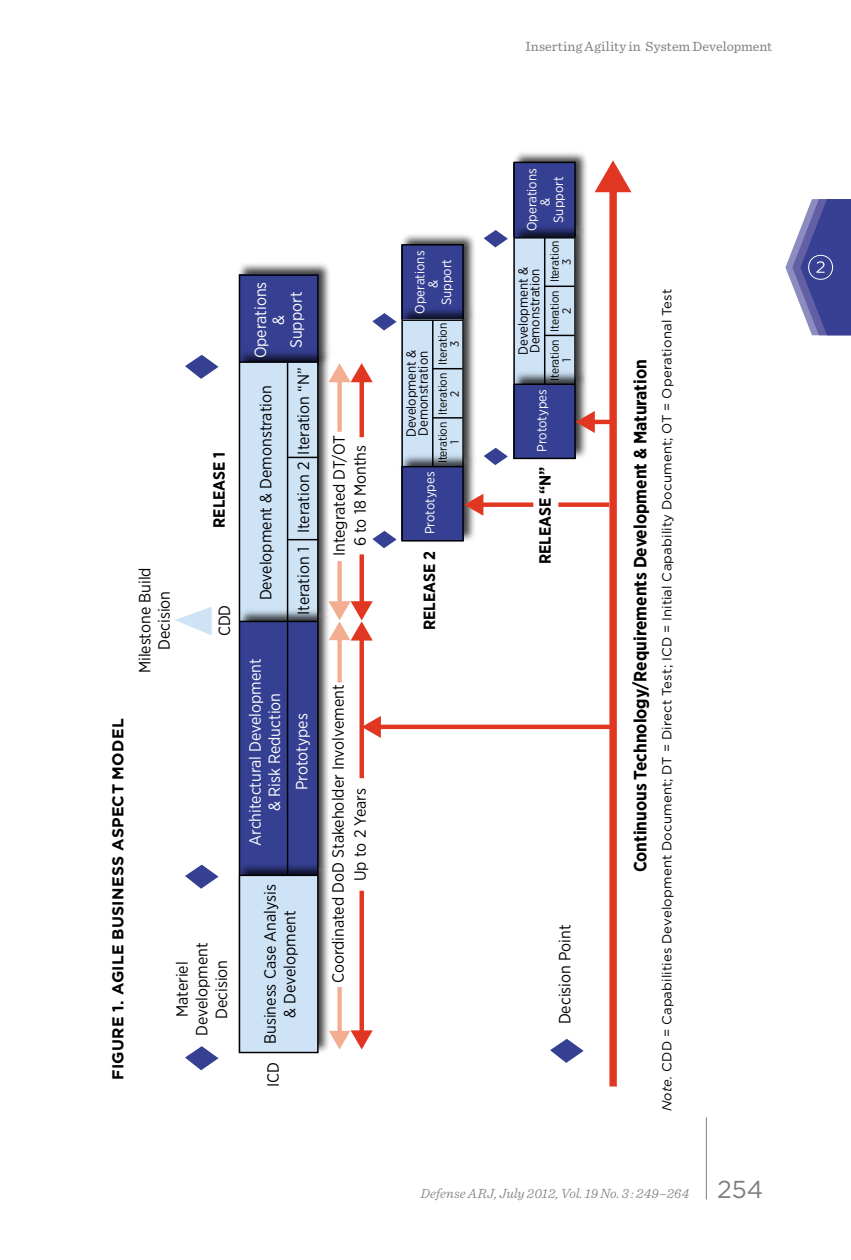
<style>
.page{position:relative;width:851px;height:1260px;background:#fff}
.page>*{position:absolute;margin:0;border:0;box-sizing:border-box;transform-origin:0 0}
.t1{font:700 17.68px "Gotham Narrow";color:#000}
.t2{font:16.28px/19.4px "Gotham Narrow";color:#000;text-align:center}
.t3{font:16.28px/17.7px "Gotham Narrow";color:#fff;text-align:center}
.t4{font:700 16.28px "Gotham Narrow";color:#000}
.t5{font:700 15.75px "Gotham";letter-spacing:.02em;color:#000}
.t6{font:italic 300 14px "Sentinel";letter-spacing:.01em;color:#7d7e80}
.t7{font:14px "Sentinel";letter-spacing:.01em;color:#7d7e80}
.t8{font:13.3px/13.3px "Gotham Narrow";color:#fff;text-align:center}
.t9{font:13.3px/11.9px "Gotham Narrow";color:#000}
.t10{font:13.12px "Gotham";letter-spacing:.015em;color:#000}
.t11{font:11.9px/11.9px "Gotham Narrow";letter-spacing:-.01em;color:#000;text-align:center}
.s1{font-style:italic}
.s2{font-family:"Gotham";font-weight:400;font-style:normal;font-size:24.5px}
</style>
<div class="page">
<hr style="left:706px;top:1118px;width:1px;height:82px;background:#7d7e80">
<svg style="left:785px;top:199px;width:65px;height:136px"></svg>
<img style="left:402px;top:235px;width:73px;height:70px">
<div style="left:401px;top:246px;width:62px;height:74px;background:#364093"></div>
<img style="left:403px;top:305px;width:72px;height:146px">
<div style="left:401px;top:320px;width:62px;height:147px;background:#cfe3f6"></div>
<img style="left:403px;top:451px;width:72px;height:90px">
<div style="left:401px;top:466px;width:62px;height:75px;background:#364093"></div>
<img style="left:513px;top:152px;width:74px;height:70px">
<div style="left:513px;top:163px;width:62px;height:75px;background:#364093"></div>
<img style="left:515px;top:222px;width:72px;height:147px">
<div style="left:513px;top:237px;width:62px;height:148px;background:#cfe3f6"></div>
<img style="left:513px;top:369px;width:74px;height:91px">
<div style="left:513px;top:384px;width:62px;height:74px;background:#364093"></div>
<img style="left:238px;top:263px;width:92px;height:84px">
<div style="left:239px;top:275px;width:79px;height:90px;background:#364093"></div>
<img style="left:238px;top:347px;width:94px;height:260px">
<div style="left:239px;top:362px;width:78px;height:260px;background:#cfe3f6"></div>
<img style="left:238px;top:607px;width:91px;height:253px">
<div style="left:239px;top:622px;width:79px;height:253px;background:#364093"></div>
<img style="left:238px;top:860px;width:91px;height:194px">
<div style="left:238px;top:875px;width:79px;height:178px;background:#cfe3f6"></div>
<svg style="left:185px;top:1046px;width:33px;height:24px"></svg>
<svg style="left:550px;top:1039px;width:33px;height:24px"></svg>
<svg style="left:185px;top:865px;width:33px;height:24px"></svg>
<svg style="left:185px;top:355px;width:33px;height:24px"></svg>
<svg style="left:372px;top:313px;width:24px;height:18px"></svg>
<svg style="left:372px;top:531px;width:24px;height:17px"></svg>
<svg style="left:483px;top:230px;width:25px;height:17px"></svg>
<svg style="left:484px;top:448px;width:24px;height:17px"></svg>
<svg style="left:175px;top:607px;width:37px;height:28px"></svg>
<div style="left:401px;top:244px;width:63px;height:298px;border:1px solid #000"></div>
<hr style="left:402px;top:466px;width:61px;height:1px;background:#000">
<hr style="left:402px;top:319px;width:61px;height:2px;background:#000">
<hr style="left:432px;top:321px;width:1px;height:146px;background:#000">
<hr style="left:433px;top:417px;width:29px;height:2px;background:#000">
<svg style="left:433px;top:368px;width:29px;height:1px"></svg>
<div style="left:513px;top:162px;width:62px;height:297px;border:1px solid #000"></div>
<hr style="left:514px;top:384px;width:61px;height:1px;background:#000">
<hr style="left:514px;top:237px;width:61px;height:2px;background:#000">
<hr style="left:544px;top:238px;width:1px;height:146px;background:#000">
<svg style="left:545px;top:335px;width:29px;height:1px"></svg>
<svg style="left:545px;top:286px;width:29px;height:1px"></svg>
<div style="left:239px;top:274px;width:79px;height:779px;border:1px solid #000"></div>
<hr style="left:239px;top:875px;width:79px;height:1px;background:#000">
<hr style="left:239px;top:621px;width:79px;height:1px;background:#000">
<hr style="left:239px;top:361px;width:79px;height:2px;background:#000">
<hr style="left:287px;top:362px;width:1px;height:513px;background:#000">
<hr style="left:287px;top:539px;width:31px;height:1px;background:#000">
<hr style="left:287px;top:457px;width:31px;height:1px;background:#000">
<div style="left:337px;top:637px;width:5px;height:46px;background:#f3ae92"></div>
<div style="left:337px;top:987px;width:5px;height:47px;background:#f3ae92"></div>
<div style="left:359px;top:637px;width:5px;height:141px;background:#e13622"></div>
<div style="left:359px;top:891px;width:5px;height:143px;background:#e13622"></div>
<svg style="left:329px;top:1030px;width:44px;height:20px"></svg>
<div style="left:337px;top:379px;width:5px;height:53px;background:#f3ae92"></div>
<div style="left:337px;top:561px;width:5px;height:43px;background:#f3ae92"></div>
<div style="left:359px;top:379px;width:5px;height:58px;background:#e13622"></div>
<svg style="left:328px;top:363px;width:45px;height:19px"></svg>
<div style="left:359px;top:554px;width:5px;height:50px;background:#e13622"></div>
<svg style="left:328px;top:601px;width:45px;height:40px"></svg>
<div style="left:609px;top:187px;width:7px;height:900px;background:#e13622"></div>
<svg style="left:594px;top:160px;width:37px;height:32px"></svg>
<hr style="left:377px;top:725px;width:234px;height:4px;background:#e13622">
<svg style="left:364px;top:716px;width:17px;height:22px"></svg>
<hr style="left:591px;top:420px;width:20px;height:4px;background:#e13622">
<svg style="left:575px;top:411px;width:19px;height:22px"></svg>
<div style="left:480px;top:502px;width:53px;height:5px;background:#e13622"></div>
<svg style="left:464px;top:494px;width:19px;height:22px"></svg>
<div style="left:558px;top:502px;width:51px;height:5px;background:#e13622"></div>
<p class="t7" style="left:525px;top:35px;width:248px">Inserting Agility in System Development</p>
<p class="t2" style="left:135px;top:673px;width:108px;rotate:-90deg">Milestone Build<br>Decision</p>
<p class="t4" style="left:208px;top:528px;width:77px;rotate:-90deg">RELEASE 1</p>
<p class="t2" style="left:214px;top:636px;width:33px;rotate:-90deg">CDD</p>
<p class="t5" style="left:107px;top:1080px;width:363px;rotate:-90deg">F GI URE 1. AG LI E BUS NI ESS ASPECT MODEL</p>
<p class="t2" style="left:172px;top:1036px;width:95px;rotate:-90deg">Materiel<br>Development<br>Decision</p>
<p class="t3" style="left:251px;top:358px;width:78px;rotate:-90deg">Operations &amp;<br>Support</p>
<p class="t2" style="left:256px;top:600px;width:217px;rotate:-90deg">Development &amp; Demonstration</p>
<p class="t2" style="left:293px;top:615px;width:249px;rotate:-90deg">Iteration 1 Iteration 2 Iteration “N”</p>
<p class="t3" style="left:245px;top:846px;width:189px;line-height:19.4px;rotate:-90deg">Architectural Development &amp; Risk Reduction</p>
<p class="t3" style="left:292px;top:790px;width:78px;rotate:-90deg">Prototypes</p>
<p class="t2" style="left:260px;top:1044px;width:161px;rotate:-90deg">Business Case Analysis &amp; Development</p>
<p class="t2" style="left:263px;top:1087px;width:27px;rotate:-90deg">ICD</p>
<p class="t2" style="left:329px;top:556px;width:122px;rotate:-90deg">Integrated DT/OT</p>
<p class="t2" style="left:350px;top:546px;width:103px;rotate:-90deg">6 to 18 Months</p>
<p class="t2" style="left:328px;top:983px;width:300px;rotate:-90deg">Coordinated DoD Stakeholder Involvement</p>
<p class="t2" style="left:350px;top:881px;width:95px;rotate:-90deg">Up to 2 Years</p>
<p class="t8" style="left:413px;top:314px;width:64px;rotate:-90deg">Operations &amp;<br>Support</p>
<p class="t9" style="left:405px;top:437px;width:89px;rotate:-90deg">Development &amp;<br>Demonstration</p>
<p class="t11" style="left:436px;top:365px;width:43px;rotate:-90deg">Iteration<br>3</p>
<p class="t11" style="left:436px;top:415px;width:43px;rotate:-90deg">Iteration<br>2</p>
<p class="t11" style="left:436px;top:463px;width:43px;rotate:-90deg">Iteration<br>1</p>
<p class="t8" style="left:423px;top:534px;width:64px;rotate:-90deg">Prototypes</p>
<p class="t4" style="left:419px;top:630px;width:80px;rotate:-90deg">RELEASE 2</p>
<p class="t8" style="left:525px;top:231px;width:64px;rotate:-90deg">Operations &amp;<br>Support</p>
<p class="t9" style="left:517px;top:355px;width:89px;rotate:-90deg">Development &amp;<br>Demonstration</p>
<p class="t11" style="left:548px;top:282px;width:43px;rotate:-90deg">Iteration<br>3</p>
<p class="t11" style="left:548px;top:332px;width:43px;rotate:-90deg">Iteration<br>2</p>
<p class="t11" style="left:548px;top:381px;width:43px;rotate:-90deg">Iteration<br>1</p>
<p class="t8" style="left:534px;top:452px;width:64px;rotate:-90deg">Prototypes</p>
<p class="t4" style="left:534px;top:564px;width:99px;rotate:-90deg">RELEASE “N”</p>
<p class="t2" style="left:555px;top:1024px;width:101px;rotate:-90deg">Decision Point</p>
<p class="t1" style="left:629px;top:872px;width:515px;rotate:-90deg">Continuous Technology/Requirements Development &amp; Maturation</p>
<p class="t10" style="left:658px;top:1111px;width:824px;rotate:-90deg"><span class="s1">Note.</span> CDD = Capabilities Development Document; DT = Direct Test; ICD = Initial Capability Document; OT = Operational Test</p>
<p class="t6" style="left:420px;top:1183px;width:344px">Defense ARJ, July 2012, Vol. 19 No. 3 : 249–264 <span class="s2">254</span></p>
</div>
